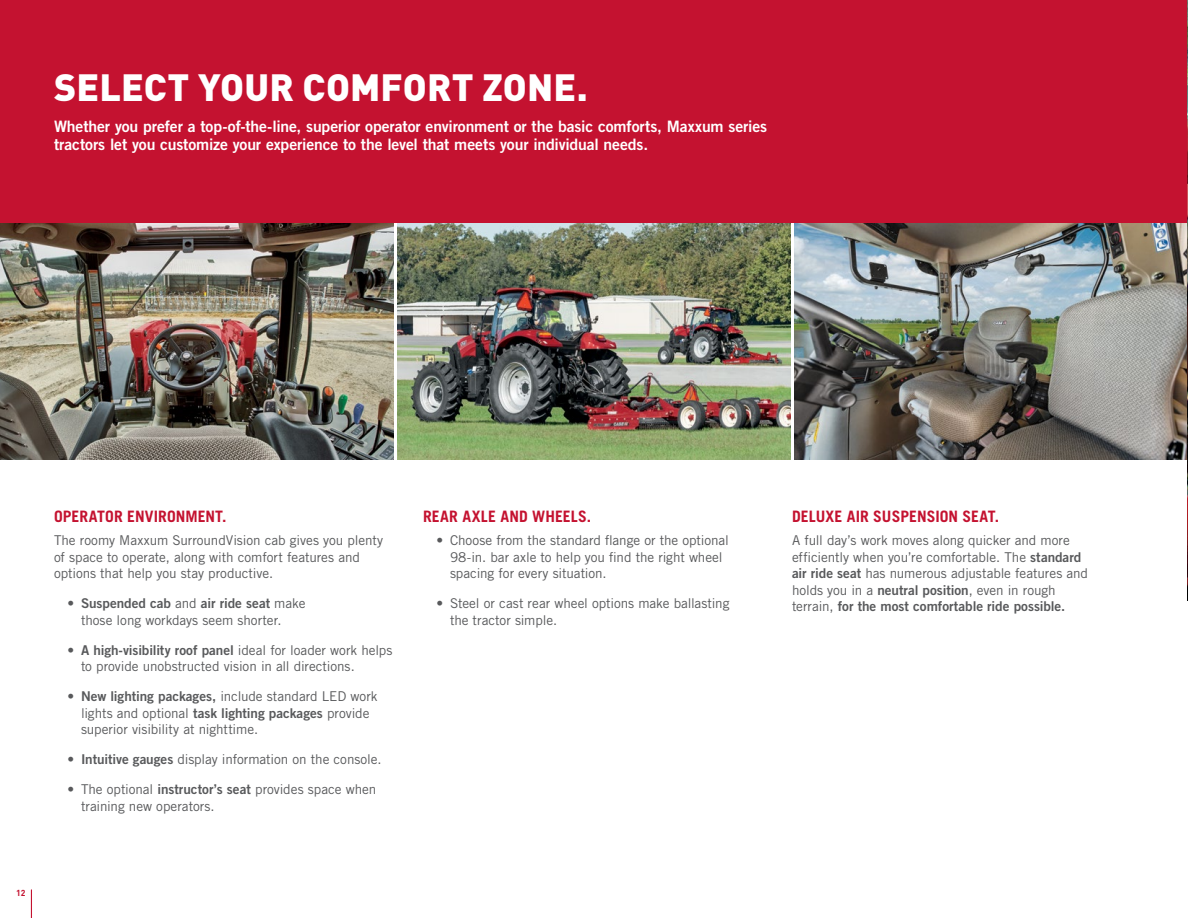
<style>
.page{position:relative;width:1188px;height:918px;background:#fff}
.page>*{position:absolute;margin:0;border:0;box-sizing:border-box;transform-origin:0 0}
.t1{font:900 37.5px "DINOT";letter-spacing:.005em;color:#fff}
.t2{font:15.75px/18px "Trade Gothic LT Std Bd 2";letter-spacing:-.005em;color:#fff}
.t3{font:700 15.75px "Trade Gothic LT Std";letter-spacing:.005em;color:#c41230}
.t4{font:13.5px/16.5px "Trade Gothic LT Std";letter-spacing:-.005em;color:#58595b}
.t5{font:13.5px "Trade Gothic LT Std Bd 2";letter-spacing:-.005em;color:#58595b}
.t6{font:700 8.7px "DINOT";color:#c41230}
.s1{font-family:"Trade Gothic LT Std"}
.s2{font-family:"Trade Gothic LT Std Bd 2"}
</style>
<div class="page">
<img style="left:794px;top:222px;width:393px;height:237px">
<img style="left:397px;top:222px;width:394px;height:237px">
<img style="left:0;top:222px;width:393px;height:237px">
<div style="left:0;top:0;width:1188px;height:222px;background:#c41230"></div>
<img style="left:1187px;top:0;width:1px;height:601px">
<svg style="left:31px;top:890px;width:1px;height:28px"></svg>
<h1 class="t1" style="left:54px;top:62px;width:535px">SELECT YOUR COMFORT ZONE.</h1>
<p class="t2" style="left:54px;top:117px;width:715px">Whether you prefer a top-of-the-line, superior operator environment or the basic comforts, Maxxum series tractors let you customize your experience to the level that meets your individual needs.</p>
<p class="t3" style="left:54px;top:507px;width:174px">OPERATOR ENVIRONMENT.</p>
<p class="t4" style="left:54px;top:532px;width:331px">The roomy Maxxum SurroundVision cab gives you plenty of space to operate, along with comfort features and options that help you stay productive.</p>
<p class="t5" style="left:68px;top:595px;width:239px">• Suspended cab <span class="s1">and</span> air ride seat <span class="s1">make</span></p>
<p class="t4" style="left:81px;top:612px;width:202px">those long workdays seem shorter.</p>
<p class="t5" style="left:68px;top:642px;width:326px">• A high-visibility roof panel <span class="s1">ideal for loader work helps</span></p>
<p class="t4" style="left:81px;top:658px;width:275px">to provide unobstructed vision in all directions.</p>
<p class="t4" style="left:81px;top:688px;width:298px;text-indent:-14px"><span class="s2">• New lighting packages,</span> include standard LED work lights and optional <span class="s2">task lighting packages</span> provide superior visibility at nighttime.</p>
<p class="t4" style="left:68px;top:751px;width:316px"><span class="s2">• Intuitive gauges</span> display information on the console.</p>
<p class="t4" style="left:81px;top:781px;width:297px;text-indent:-14px">• The optional <span class="s2">instructor’s seat</span> provides space when training new operators.</p>
<p class="t6" style="left:16px;top:887px;width:11px">12</p>
<p class="t3" style="left:423px;top:507px;width:170px">REAR AXLE AND WHEELS.</p>
<p class="t4" style="left:450px;top:532px;width:280px;text-indent:-14px">• Choose from the standard flange or the optional<br>98-in. bar axle to help you find the right wheel spacing for every situation.</p>
<p class="t4" style="left:450px;top:595px;width:281px;text-indent:-14px">• Steel or cast rear wheel options make ballasting the tractor simple.</p>
<p class="t3" style="left:792px;top:507px;width:209px">DELUXE AIR SUSPENSION SEAT.</p>
<p class="t4" style="left:792px;top:532px;width:298px">A full day’s work moves along quicker and more efficiently when you’re comfortable. The <span class="s2">standard air ride seat</span> has numerous adjustable features and holds you in a <span class="s2">neutral position</span>, even in rough</p>
<p class="t5" style="left:792px;top:598px;width:275px"><span class="s1">terrain,</span> for the most comfortable ride possible.</p>
</div>
